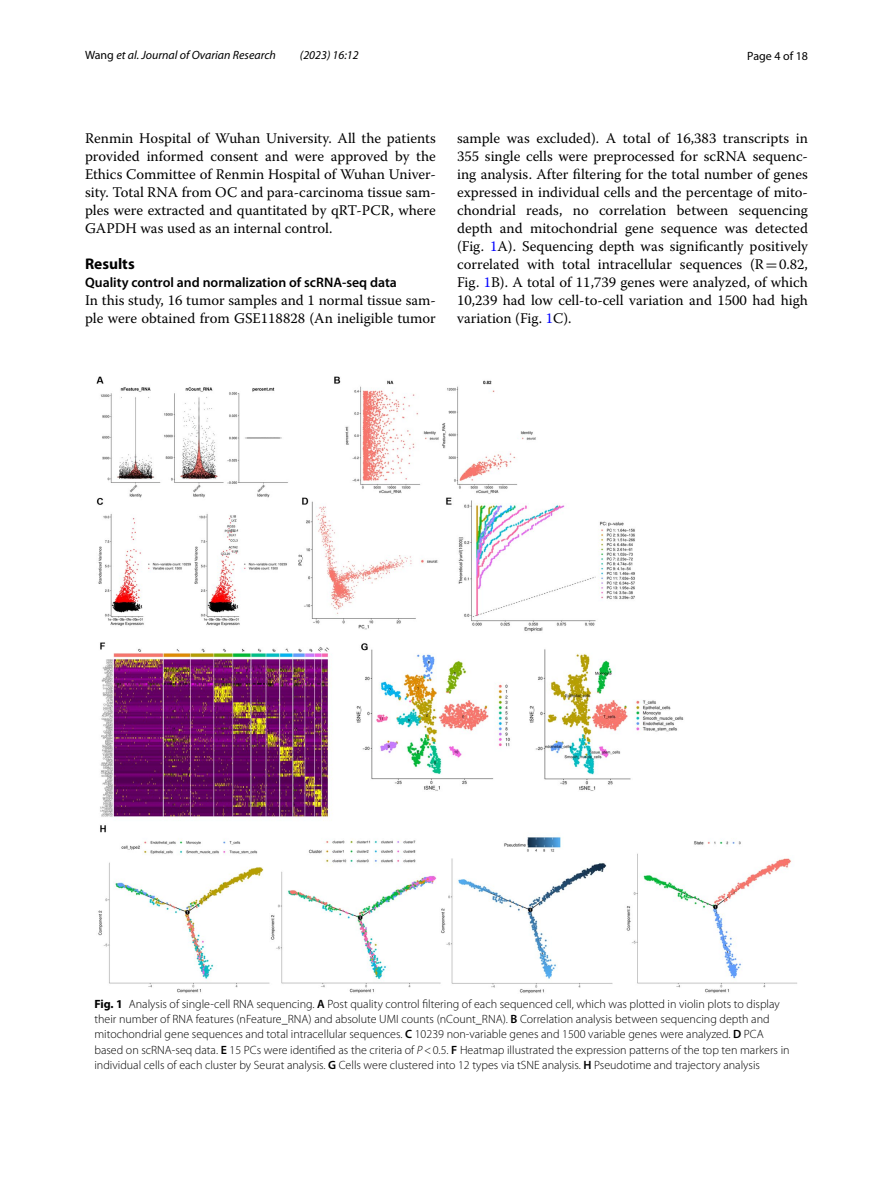
<style>
.page{position:relative;width:893px;height:1187px;background:#fff}
.page>*{position:absolute;margin:0;border:0;box-sizing:border-box;transform-origin:0 0}
.t1{font:700 15.45px "Myriad Pro";color:#000}
.t2{font:14.7px/18px "Warnock Pro";color:#000;text-align:justify}
.t3{font:600 13.8px "Myriad Pro";color:#000}
.t4{font:300 12px/15px "Myriad Pro";color:#000}
.t5{font:italic 12px "Myriad Pro";color:#000}
.t6{font:12px "Myriad Pro";color:#000}
.s1{font-style:normal}
.s2{color:#00f}
.s3{font-family:"MTSY"}
.s4{font-weight:700}
.s5{font-weight:600}
.s6{font-style:italic}
</style>
<div class="page">
<img style="left:97px;top:377px;width:700px;height:616px">
<p class="t5" style="left:85px;top:48px;width:192px"><span class="s1">Wang</span> et al. Journal of Ovarian Research</p>
<p class="t5" style="left:300px;top:48px;width:60px">(2023) 16:12</p>
<p class="t6" style="left:747px;top:48px;width:62px">Page 4 of 18</p>
<p class="t2" style="left:85px;top:128px;width:352px">Renmin Hospital of Wuhan University. All the patients provided informed consent and were approved by the Ethics Committee of Renmin Hospital of Wuhan Univer&shy;sity. Total RNA from OC and para-carcinoma tissue sam&shy;ples were extracted and quantitated by qRT-PCR, where GAPDH was used as an internal control.</p>
<p class="t1" style="left:85px;top:253px;width:51px">Results</p>
<p class="t3" style="left:85px;top:273px;width:313px">Quality control and normalization of scRNA‑seq data</p>
<p class="t2" style="left:85px;top:290px;width:352px">In this study, 16 tumor samples and 1 normal tissue sam&shy;ple were obtained from GSE118828 (An ineligible tumor</p>
<p class="t2" style="left:457px;top:128px;width:352px">sample was excluded). A total of 16,383 transcripts in 355 single cells were preprocessed for scRNA sequenc&shy;ing analysis. After filtering for the total number of genes expressed in individual cells and the percentage of mito&shy;chondrial reads, no correlation between sequencing depth and mitochondrial gene sequence was detected (Fig. <span class="s2">1</span>A). Sequencing depth was significantly positively correlated with total intracellular sequences (R<span class="s3">=</span>0.82, Fig. <span class="s2">1</span>B). A total of 11,739 genes were analyzed, of which 10,239 had low cell-to-cell variation and 1500 had high variation (Fig. <span class="s2">1</span>C).</p>
<p class="t4" style="left:94px;top:997px;width:697px"><span class="s4">Fig. 1</span> Analysis of single-cell RNA sequencing. <span class="s5">A</span> Post quality control filtering of each sequenced cell, which was plotted in violin plots to display their number of RNA features (nFeature_RNA) and absolute UMI counts (nCount_RNA). <span class="s5">B</span> Correlation analysis between sequencing depth and mitochondrial gene sequences and total intracellular sequences. <span class="s5">C</span> 10239 non-variable genes and 1500 variable genes were analyzed. <span class="s5">D</span> PCA based on scRNA-seq data. <span class="s5">E</span> 15 PCs were identified as the criteria of <span class="s6">P</span>&lt;0.5. <span class="s5">F</span> Heatmap illustrated the expression patterns of the top ten markers in individual cells of each cluster by Seurat analysis. <span class="s5">G</span> Cells were clustered into 12 types via tSNE analysis. <span class="s5">H</span> Pseudotime and trajectory analysis</p>
</div>
